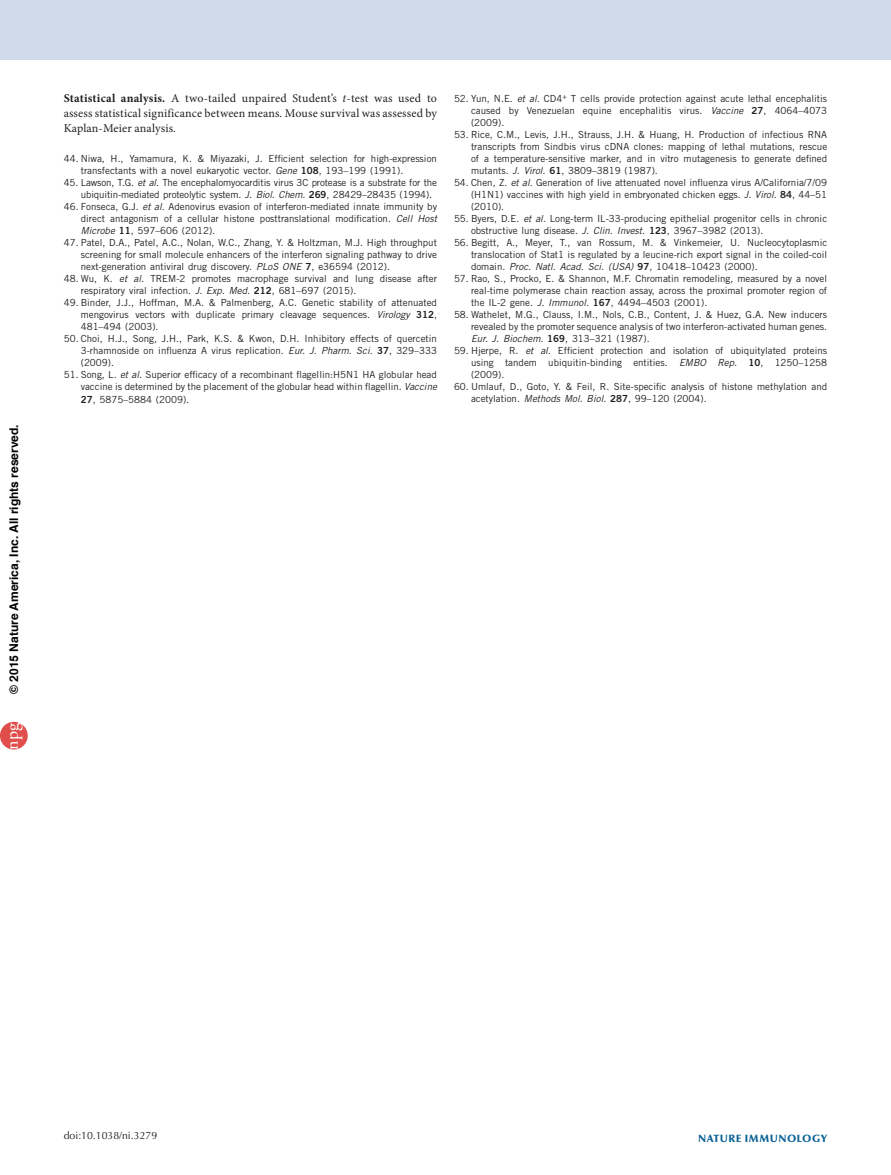
<style>
.page{position:relative;width:891px;height:1175px;background:#fff}
.page>*{position:absolute;margin:0;border:0;box-sizing:border-box;transform-origin:0 0}
.t1{font:18px "Adobe Garamond Pro";color:#fff}
.pFirstParaMethod{font:12px/15px "Minion Pro";letter-spacing:.01em;color:#231f20;text-align:justify}
.t2{font:700 12px "Helvetica";color:#000}
.t3{font:10.5px "Optima LT Std";color:#231f20}
.t4{font:900 10.5px "Optima LT Std";letter-spacing:.05em;color:#086193}
.pReference2{font:9.75px/12px "Trade Gothic LT Std";color:#231f20;text-align:justify}
.s1{font-family:"Arial"}
.s2{font-weight:700}
.s3{font-style:italic}
.s4{font-family:"Trade Gothic LT Std Bd 22"}
</style>
<div class="page">
<div style="left:0;top:0;width:891px;height:60px;background:#cfdbea"></div>
<div style="left:0;top:722px;width:28px;height:27px;background:#df4e4a;border-radius:50%"></div>
<p class="t2" style="left:4px;top:693px;width:271px;rotate:-90deg">© 201<span class="s1">5</span> Nature America, Inc. All rights reserved.</p>
<h1 class="t1" style="left:1px;top:749px;width:28px;rotate:-90deg">npg</h1>
<p class="pFirstParaMethod" style="left:64px;top:91px;width:375px"><span class="s2">Statistical analysis.</span> A two-tailed unpaired Student’s <span class="s3">t</span>-test was used to assess statistical significance between means. Mouse survival was assessed by Kaplan-Meier analysis.</p>
<p class="pReference2" style="left:81px;top:153px;width:358px;text-indent:-17px">44. Niwa, H., Yamamura, K. &amp; Miyazaki, J. Efficient selection for high-expression transfectants with a novel eukaryotic vector. <span class="s3">Gene</span> <span class="s4">108</span>, 193–199 (1991).</p>
<p class="pReference2" style="left:81px;top:177px;width:358px;text-indent:-17px">45. Lawson, T.G. <span class="s3">et al.</span> The encephalomyocarditis virus 3C protease is a substrate for the ubiquitin-mediated proteolytic system. <span class="s3">J. Biol. Chem.</span> <span class="s4">269</span>, 28429–28435 (1994).</p>
<p class="pReference2" style="left:81px;top:201px;width:358px;text-indent:-17px">46. Fonseca, G.J. <span class="s3">et al.</span> Adenovirus evasion of interferon-mediated innate immunity by direct antagonism of a cellular histone posttranslational modification. <span class="s3">Cell Host Microbe</span> <span class="s4">11</span>, 597–606 (2012).</p>
<p class="pReference2" style="left:81px;top:237px;width:358px;text-indent:-17px">47. Patel, D.A., Patel, A.C., Nolan, W.C., Zhang, Y. &amp; Holtzman, M.J. High throughput screening for small molecule enhancers of the interferon signaling pathway to drive next-generation antiviral drug discovery. <span class="s3">PLoS ONE</span> <span class="s4">7</span>, e36594 (2012).</p>
<p class="pReference2" style="left:81px;top:273px;width:358px;text-indent:-17px">48. Wu, K. <span class="s3">et al.</span> TREM-2 promotes macrophage survival and lung disease after respiratory viral infection. <span class="s3">J. Exp. Med.</span> <span class="s4">212</span>, 681–697 (2015).</p>
<p class="pReference2" style="left:81px;top:297px;width:358px;text-indent:-17px">49. Binder, J.J., Hoffman, M.A. &amp; Palmenberg, A.C. Genetic stability of attenuated mengovirus vectors with duplicate primary cleavage sequences. <span class="s3">Virology</span> <span class="s4">312</span>, 481–494 (2003).</p>
<p class="pReference2" style="left:81px;top:333px;width:358px;text-indent:-17px">50. Choi, H.J., Song, J.H., Park, K.S. &amp; Kwon, D.H. Inhibitory effects of quercetin 3-rhamnoside on influenza A virus replication. <span class="s3">Eur. J. Pharm. Sci.</span> <span class="s4">37</span>, 329–333 (2009).</p>
<p class="pReference2" style="left:81px;top:369px;width:358px;text-indent:-17px">51. Song, L. <span class="s3">et al.</span> Superior efficacy of a recombinant flagellin:H5N1 HA globular head vaccine is determined by the placement of the globular head within flagellin. <span class="s3">Vaccine </span><span class="s4">27</span>, 5875–5884 (2009).</p>
<p class="pReference2" style="left:471px;top:92px;width:358px;text-indent:-17px">52. Yun, N.E. <span class="s3">et al.</span> CD4<sup>+</sup> T cells provide protection against acute lethal encephalitis caused by Venezuelan equine encephalitis virus. <span class="s3">Vaccine</span> <span class="s4">27</span>, 4064–4073 (2009).</p>
<p class="pReference2" style="left:471px;top:128px;width:358px;text-indent:-17px">53. Rice, C.M., Levis, J.H., Strauss, J.H. &amp; Huang, H. Production of infectious RNA transcripts from Sindbis virus cDNA clones: mapping of lethal mutations, rescue of a temperature-sensitive marker, and in vitro mutagenesis to generate defined mutants. <span class="s3">J. Virol.</span> <span class="s4">61</span>, 3809–3819 (1987).</p>
<p class="pReference2" style="left:471px;top:176px;width:358px;text-indent:-17px">54. Chen, Z. <span class="s3">et al.</span> Generation of live attenuated novel influenza virus A/California/7/09 (H1N1) vaccines with high yield in embryonated chicken eggs. <span class="s3">J. Virol.</span> <span class="s4">84</span>, 44–51 (2010).</p>
<p class="pReference2" style="left:471px;top:212px;width:358px;text-indent:-17px">55. Byers, D.E. <span class="s3">et al.</span> Long-term IL-33-producing epithelial progenitor cells in chronic obstructive lung disease. <span class="s3">J. Clin. Invest.</span> <span class="s4">123</span>, 3967–3982 (2013).</p>
<p class="pReference2" style="left:471px;top:236px;width:358px;text-indent:-17px">56. Begitt, A., Meyer, T., van Rossum, M. &amp; Vinkemeier, U. Nucleocytoplasmic translocation of Stat1 is regulated by a leucine-rich export signal in the coiled-coil domain. <span class="s3">Proc. Natl. Acad. Sci. (USA)</span> <span class="s4">97</span>, 10418–10423 (2000).</p>
<p class="pReference2" style="left:471px;top:272px;width:358px;text-indent:-17px">57. Rao, S., Procko, E. &amp; Shannon, M.F. Chromatin remodeling, measured by a novel real-time polymerase chain reaction assay, across the proximal promoter region of the IL-2 gene. <span class="s3">J. Immunol.</span> <span class="s4">167</span>, 4494–4503 (2001).</p>
<p class="pReference2" style="left:471px;top:308px;width:358px;text-indent:-17px">58. Wathelet, M.G., Clauss, I.M., Nols, C.B., Content, J. &amp; Huez, G.A. New inducers revealed by the promoter sequence analysis of two interferon-activated human genes.<br><span class="s3">Eur. J. Biochem.</span> <span class="s4">169</span>, 313–321 (1987).</p>
<p class="pReference2" style="left:471px;top:344px;width:358px;text-indent:-17px">59. Hjerpe, R. <span class="s3">et al.</span> Efficient protection and isolation of ubiquitylated proteins using tandem ubiquitin-binding entities. <span class="s3">EMBO Rep.</span> <span class="s4">10</span>, 1250–1258 (2009).</p>
<p class="pReference2" style="left:471px;top:380px;width:358px;text-indent:-17px">60. Umlauf, D., Goto, Y. &amp; Feil, R. Site-specific analysis of histone methylation and acetylation. <span class="s3">Methods Mol. Biol.</span> <span class="s4">287</span>, 99–120 (2004).</p>
<p class="t3" style="left:64px;top:1129px;width:95px">doi:10.1038/ni.3279</p>
<p class="t4" style="left:698px;top:1132px;width:131px">NATURE IMMUNOLOGY</p>
</div>
